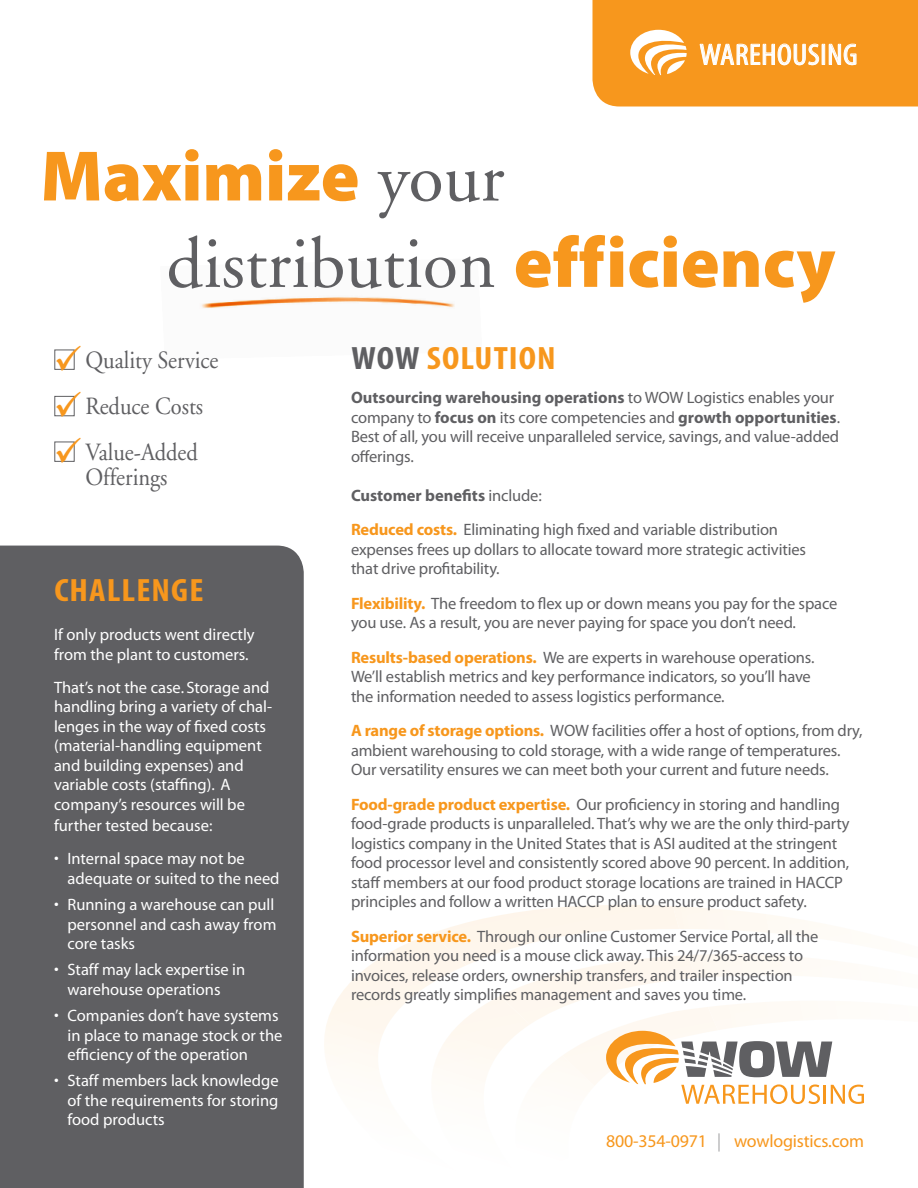
<style>
.page{position:relative;width:918px;height:1188px;background:#fff}
.page>*{position:absolute;margin:0;border:0;box-sizing:border-box;transform-origin:0 0}
.t1{font:72px "Adobe Garamond";color:#5f5f62}
.t2{font:900 72px "Myriad Pro";color:#f7971d}
.t3{font:700 condensed 32.4px "Myriad Pro";letter-spacing:.03em;color:#f7971d;scale:1.11 1}
.t4{font:condensed 30px "Myriad Pro";letter-spacing:.015em;color:#fff;scale:1.1 1}
.t5{font:24.75px/45.8px "Adobe Garamond";color:#5f5f62;scale:.91 1}
.t6{font:17.85px "Myriad Pro";letter-spacing:-.01em;color:#f7971d}
.t7{font:16.5px/19.5px "Myriad Pro";letter-spacing:-.01em;color:#5f5f62}
.t8{font:16.5px/19.5px "Myriad";color:#fff}
.s1{font-family:"Adobe Garamond";font-weight:400;color:#5f5f62}
.s2{font-family:"Myriad Pro";font-weight:900;color:#f7971d}
.s3{color:#5f5f62}
.s4{font-weight:700}
.s5{font-weight:700;color:#f7971d}
.s6{font-size:18.15px;color:#5f5f62}
</style>
<div class="page">
<div style="left:0;top:546px;width:304px;height:642px;background:#5f5f62"></div>
<img style="left:201px;top:296px;width:254px;height:12px">
<svg style="left:592px;top:0;width:326px;height:106px;background:#f79e2d"></svg>
<svg style="left:324px;top:905px;width:540px;height:199px"></svg>
<svg style="left:57px;top:349px;width:18px;height:21px"></svg>
<svg style="left:57px;top:395px;width:18px;height:22px"></svg>
<svg style="left:57px;top:441px;width:18px;height:21px"></svg>
<h3 class="t4" style="left:700px;top:36px;width:145px">WAREHOUSING</h3>
<h1 class="t2" style="left:40px;top:128px;width:465px">Maximize <span class="s1">your</span></h1>
<h1 class="t1" style="left:166px;top:226px;width:671px">distribution <span class="s2">efficiency</span></h1>
<h3 class="t5" style="left:86px;top:338px;width:148px">Quality Service<br>Reduce Costs<br>Value-Added</h3>
<h3 class="t5" style="left:86px;top:455px;width:92px">Offerings</h3>
<h2 class="t3" style="left:54px;top:570px;width:136px">CHALLENGE</h2>
<p class="t8" style="left:54px;top:626px;width:202px">If only products went directly from the plant to customers.</p>
<p class="t8" style="left:54px;top:678px;width:220px">That’s not the case. Storage and handling bring a variety of chal&shy;lenges in the way of fixed costs (material-handling equipment and building expenses) and variable costs (staffing). A company’s resources will be</p>
<p class="t8" style="left:54px;top:817px;width:160px">further tested because:</p>
<p class="t8" style="left:67px;top:850px;width:214px;text-indent:-13px">• Internal space may not be adequate or suited to the need</p>
<p class="t8" style="left:67px;top:896px;width:210px;text-indent:-13px">• Running a warehouse can pull personnel and cash away from core tasks</p>
<p class="t8" style="left:67px;top:961px;width:179px;text-indent:-13px">• Staff may lack expertise in warehouse operations</p>
<p class="t8" style="left:67px;top:1007px;width:216px;text-indent:-13px">• Companies don’t have systems in place to manage stock or the efficiency of the operation</p>
<p class="t8" style="left:67px;top:1072px;width:213px;text-align:justify;text-indent:-13px">• Staff members lack knowledge of the requirements for storing food products</p>
<h2 class="t3" style="left:351px;top:338px;width:186px"><span class="s3">WOW</span> SOLUTION</h2>
<p class="t7" style="left:351px;top:388px;width:491px"><span class="s4">Outsourcing warehousing operations</span> to WOW Logistics enables your company to <span class="s4">focus on</span> its core competencies and <span class="s4">growth opportunities</span>.<br>Best of all, you will receive unparalleled service, savings, and value-added offerings.</p>
<p class="t7" style="left:351px;top:478px;width:429px;line-height:34.5px"><span class="s4">Customer benefits</span> include:<br><span class="s5">Reduced costs.</span> Eliminating high fixed and variable distribution</p>
<p class="t7" style="left:351px;top:539px;width:457px">expenses frees up dollars to allocate toward more strategic activities that drive profitability.</p>
<p class="t7" style="left:351px;top:593px;width:488px"><span class="s5">Flexibility.</span> The freedom to flex up or down means you pay for the space you use. As a result, you are never paying for space you don’t need.</p>
<p class="t7" style="left:351px;top:647px;width:465px"><span class="s5">Results-based operations.</span> We are experts in warehouse operations.<br>We’ll establish metrics and key performance indicators, so you’ll have the information needed to assess logistics performance.</p>
<p class="t7" style="left:351px;top:721px;width:513px"><span class="s5">A range of storage options.</span> WOW facilities offer a host of options, from dry, ambient warehousing to cold storage, with a wide range of temperatures.<br>Our versatility ensures we can meet both your current and future needs.</p>
<p class="t7" style="left:351px;top:794px;width:500px"><span class="s5">Food-grade product expertise.</span> Our proficiency in storing and handling food-grade products is unparalleled. That’s why we are the only third-party logistics company in the United States that is ASI audited at the stringent food processor level and consistently scored above 90 percent. In addition, staff members at our food product storage locations are trained in HACCP principles and follow a written HACCP plan to ensure product safety.</p>
<p class="t7" style="left:351px;top:926px;width:469px"><span class="s5">Superior service.</span> Through our online Customer Service Portal, all the information you need is a mouse click away. This 24/7/365-access to invoices, release orders, ownership transfers, and trailer inspection records greatly simplifies management and saves you time.</p>
<p class="t6" style="left:606px;top:1130px;width:259px">800-354-0971 <span class="s6">|</span> wowlogistics.com</p>
</div>
